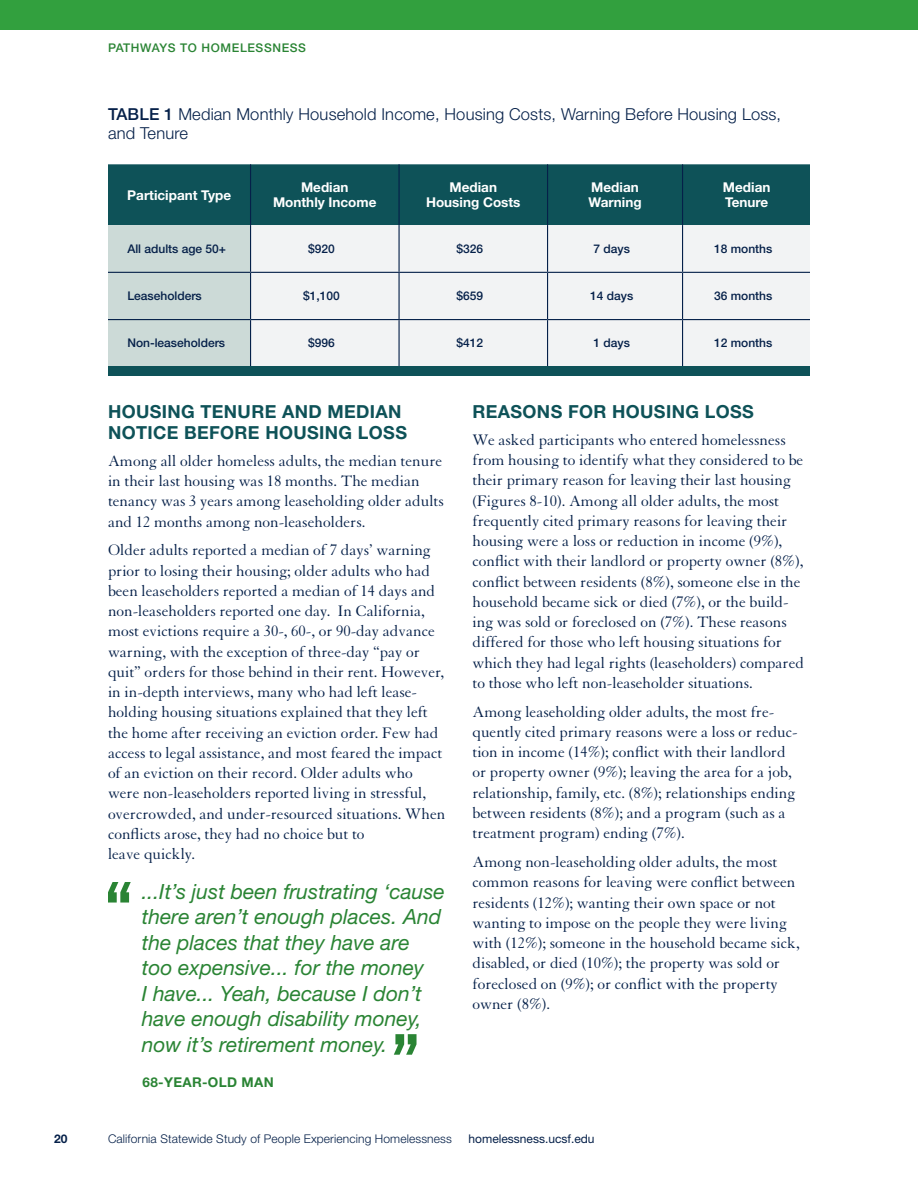
<style>
.page{position:relative;width:918px;height:1188px;background:#fff}
.page>*{position:absolute;margin:0;border:0;box-sizing:border-box;transform-origin:0 0}
.Quote_-_Helv_14_17_Italic{font:italic 21px/25.5px "Helvetica Neue LT Std";color:#2a8434}
.t1{font:700 18px/21px "Helvetica Neue LT Std";letter-spacing:.02em;color:#0e5258}
.Body_Copy_-_Granyon_11_13_5{font:16.5px/20.2px "Granjon LT Std";color:#052049}
.Figure_Caption_-_Helv_11_13_Light{font:300 16.5px/19.5px "Helvetica Neue LT Std";letter-spacing:.01em;color:#052049}
.Bullets_Body_Copy_-_Helv_11_13_5_Rom{font:700 13.5px/15px "Helvetica Neue LT Std";color:#fff;text-align:center}
.t2{font:700 13.5px "Helvetica Neue LT Std";letter-spacing:.025em;color:#2a8434}
.Bullets_Body_Copy_-_Helv_11_13_5_Rom-2{font:500 12px "Helvetica Neue LT Std";color:#052049}
.t3{font:300 12px "Helvetica Neue LT Std";letter-spacing:.01em;color:#052049}
.t4{font:500 12px "Helvetica Neue LT Std";letter-spacing:.05em;color:#2a8434}
.t5{font:12px "Helvetica Neue LT Std";color:#052049}
.t6{font:700 12px "Helvetica Neue LT Std";color:#052049}
.s1{font-weight:500}
</style>
<div class="page">
<div style="left:0;top:0;width:918px;height:29px;background:#32a03e"></div>
<svg style="left:108px;top:882px;width:23px;height:21px"></svg>
<svg style="left:394px;top:1034px;width:23px;height:21px"></svg>
<svg style="left:108px;top:164px;width:702px;height:202px;background:#4a7d80"></svg>
<div style="left:251px;top:225px;width:559px;height:142px;background:#f2f3f4"></div>
<hr style="left:108px;top:366px;width:143px;height:1px;background:#052049">
<hr style="left:251px;top:366px;width:148px;height:1px;background:#052049">
<hr style="left:399px;top:366px;width:149px;height:1px;background:#052049">
<hr style="left:548px;top:366px;width:135px;height:1px;background:#052049">
<hr style="left:682px;top:164px;width:1px;height:61px;background:#052049">
<hr style="left:682px;top:225px;width:1px;height:47px;background:#052049">
<hr style="left:682px;top:273px;width:1px;height:46px;background:#052049">
<hr style="left:682px;top:320px;width:1px;height:46px;background:#052049">
<hr style="left:250px;top:164px;width:1px;height:61px;background:#052049">
<hr style="left:250px;top:225px;width:1px;height:47px;background:#052049">
<hr style="left:250px;top:273px;width:1px;height:46px;background:#052049">
<hr style="left:250px;top:320px;width:1px;height:46px;background:#052049">
<hr style="left:398px;top:164px;width:2px;height:61px;background:#052049">
<hr style="left:398px;top:225px;width:2px;height:47px;background:#052049">
<hr style="left:398px;top:273px;width:2px;height:46px;background:#052049">
<hr style="left:398px;top:320px;width:2px;height:46px;background:#052049">
<hr style="left:547px;top:164px;width:1px;height:61px;background:#052049">
<hr style="left:547px;top:225px;width:1px;height:47px;background:#052049">
<hr style="left:547px;top:273px;width:1px;height:46px;background:#052049">
<hr style="left:547px;top:320px;width:1px;height:46px;background:#052049">
<hr style="left:108px;top:272px;width:143px;height:1px;background:#052049">
<hr style="left:251px;top:272px;width:148px;height:1px;background:#052049">
<hr style="left:399px;top:272px;width:149px;height:1px;background:#052049">
<hr style="left:548px;top:272px;width:135px;height:1px;background:#052049">
<hr style="left:683px;top:272px;width:128px;height:1px;background:#052049">
<hr style="left:108px;top:319px;width:143px;height:1px;background:#052049">
<hr style="left:251px;top:319px;width:148px;height:1px;background:#052049">
<hr style="left:399px;top:319px;width:149px;height:1px;background:#052049">
<hr style="left:548px;top:319px;width:135px;height:1px;background:#052049">
<hr style="left:683px;top:319px;width:127px;height:1px;background:#052049">
<div style="left:108px;top:367px;width:702px;height:9px;background:#0e5258"></div>
<p class="t4" style="left:108px;top:41px;width:199px">PATHWAYS TO HOMELESSNESS</p>
<p class="Figure_Caption_-_Helv_11_13_Light" style="left:108px;top:104px;width:675px"><span class="s1">TABLE 1</span> Median Monthly Household Income, Housing Costs, Warning Before Housing Loss, and Tenure</p>
<p class="Bullets_Body_Copy_-_Helv_11_13_5_Rom" style="left:127px;top:187px;width:105px">Participant Type</p>
<p class="Bullets_Body_Copy_-_Helv_11_13_5_Rom" style="left:273px;top:179px;width:105px">Median<br>Monthly Income</p>
<p class="Bullets_Body_Copy_-_Helv_11_13_5_Rom" style="left:426px;top:179px;width:96px">Median<br>Housing Costs</p>
<p class="Bullets_Body_Copy_-_Helv_11_13_5_Rom" style="left:588px;top:179px;width:55px;text-align:left">Median<br>Warning</p>
<p class="Bullets_Body_Copy_-_Helv_11_13_5_Rom" style="left:723px;top:179px;width:49px;text-align:left">Median<br>Tenure</p>
<p class="Bullets_Body_Copy_-_Helv_11_13_5_Rom-2" style="left:127px;top:242px;width:100px">All adults age 50+</p>
<p class="Bullets_Body_Copy_-_Helv_11_13_5_Rom-2" style="left:308px;top:242px;width:28px">$920</p>
<p class="Bullets_Body_Copy_-_Helv_11_13_5_Rom-2" style="left:457px;top:242px;width:28px">$326</p>
<p class="Bullets_Body_Copy_-_Helv_11_13_5_Rom-2" style="left:593px;top:242px;width:38px">7 days</p>
<p class="Bullets_Body_Copy_-_Helv_11_13_5_Rom-2" style="left:714px;top:242px;width:60px">18 months</p>
<p class="Bullets_Body_Copy_-_Helv_11_13_5_Rom-2" style="left:127px;top:289px;width:76px">Leaseholders</p>
<p class="Bullets_Body_Copy_-_Helv_11_13_5_Rom-2" style="left:303px;top:289px;width:38px">$1,100</p>
<p class="Bullets_Body_Copy_-_Helv_11_13_5_Rom-2" style="left:457px;top:289px;width:28px">$659</p>
<p class="Bullets_Body_Copy_-_Helv_11_13_5_Rom-2" style="left:590px;top:289px;width:45px">14 days</p>
<p class="Bullets_Body_Copy_-_Helv_11_13_5_Rom-2" style="left:714px;top:289px;width:60px">36 months</p>
<p class="Bullets_Body_Copy_-_Helv_11_13_5_Rom-2" style="left:127px;top:336px;width:99px">Non-leaseholders</p>
<p class="Bullets_Body_Copy_-_Helv_11_13_5_Rom-2" style="left:308px;top:336px;width:28px">$996</p>
<p class="Bullets_Body_Copy_-_Helv_11_13_5_Rom-2" style="left:457px;top:336px;width:28px">$412</p>
<p class="Bullets_Body_Copy_-_Helv_11_13_5_Rom-2" style="left:593px;top:336px;width:38px">1 days</p>
<p class="Bullets_Body_Copy_-_Helv_11_13_5_Rom-2" style="left:714px;top:336px;width:60px">12 months</p>
<h2 class="t1" style="left:108px;top:401px;width:301px">HOUSING TENURE AND MEDIAN<br>NOTICE BEFORE HOUSING LOSS</h2>
<p class="Body_Copy_-_Granyon_11_13_5" style="left:108px;top:451px;width:338px">Among all older homeless adults, the median tenure in their last housing was 18 months. The median tenancy was 3 years among leaseholding older adults and 12 months among non-leaseholders.</p>
<p class="Body_Copy_-_Granyon_11_13_5" style="left:108px;top:541px;width:339px">Older adults reported a median of 7 days’ warning prior to losing their housing; older adults who had been leaseholders reported a median of 14 days and non-leaseholders reported one day. In California, most evictions require a 30-, 60-, or 90-day advance warning, with the exception of three-day “pay or quit” orders for those behind in their rent. However, in in-depth interviews, many who had left lease&shy;holding housing situations explained that they left the home after receiving an eviction order. Few had access to legal assistance, and most feared the impact of an eviction on their record. Older adults who were non-leaseholders reported living in stressful, overcrowded, and under-resourced situations. When conflicts arose, they had no choice but to<br>leave quickly.</p>
<p class="Quote_-_Helv_14_17_Italic" style="left:142px;top:878px;width:305px">...It’s just been frustrating ‘cause there aren’t enough places. And the places that they have are too expensive... for the money<br>I have... Yeah, because I don’t have enough disability money, now it’s retirement money.</p>
<p class="t2" style="left:142px;top:1074px;width:133px">68-YEAR-OLD MAN</p>
<h2 class="t1" style="left:472px;top:401px;width:283px">REASONS FOR HOUSING LOSS</h2>
<p class="Body_Copy_-_Granyon_11_13_5" style="left:472px;top:430px;width:333px">We asked participants who entered homelessness from housing to identify what they considered to be their primary reason for leaving their last housing (Figures 8-10). Among all older adults, the most frequently cited primary reasons for leaving their housing were a loss or reduction in income (9%), conflict with their landlord or property owner (8%), conflict between residents (8%), someone else in the household became sick or died (7%), or the build&shy;ing was sold or foreclosed on (7%). These reasons differed for those who left housing situations for which they had legal rights (leaseholders) compared to those who left non-leaseholder situations.</p>
<p class="Body_Copy_-_Granyon_11_13_5" style="left:472px;top:702px;width:327px">Among leaseholding older adults, the most fre&shy;quently cited primary reasons were a loss or reduc&shy;tion in income (14%); conflict with their landlord or property owner (9%); leaving the area for a job, relationship, family, etc. (8%); relationships ending between residents (8%); and a program (such as a treatment program) ending (7%).</p>
<p class="Body_Copy_-_Granyon_11_13_5" style="left:472px;top:852px;width:329px">Among non-leaseholding older adults, the most common reasons for leaving were conflict between residents (12%); wanting their own space or not wanting to impose on the people they were living with (12%); someone in the household became sick, disabled, or died (10%); the property was sold or foreclosed on (9%); or conflict with the property owner (8%).</p>
<p class="t6" style="left:54px;top:1131px;width:15px">20</p>
<p class="t3" style="left:108px;top:1131px;width:345px">California Statewide Study of People Experiencing Homelessness</p>
<p class="t5" style="left:469px;top:1131px;width:128px">homelessness.ucsf.edu</p>
</div>
